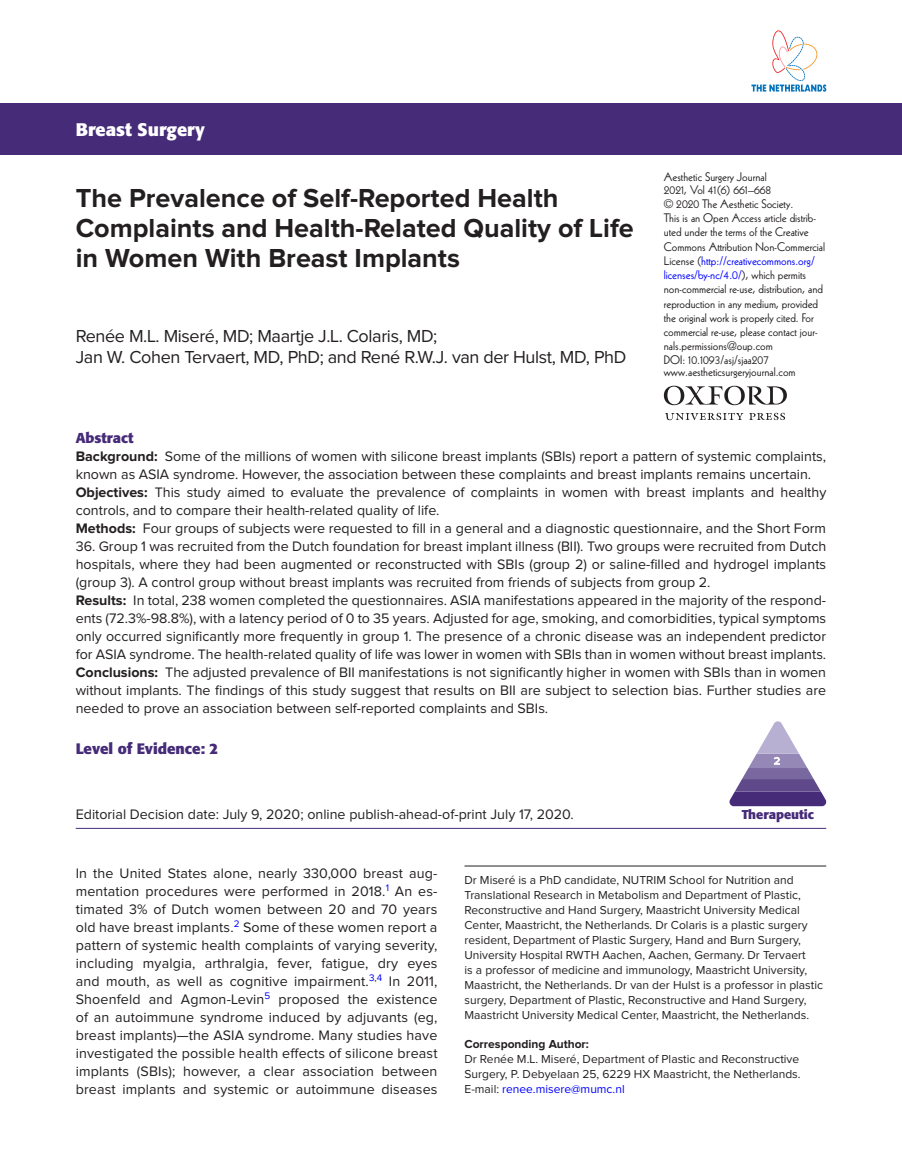
<style>
.page{position:relative;width:902px;height:1174px;background:#fff}
.page>*{position:absolute;margin:0;border:0;box-sizing:border-box;transform-origin:0 0}
.t1{font:700 27px/30px "Proxima Nova";color:#231f20}
.t2{font:18px/21px "Proxima Nova";letter-spacing:-.02em;color:#231f20}
.t3{font:700 18px "Formata";color:#fff}
.t4{font:700 15px "Formata";color:#462b79}
.t5{font:14.25px/18px "Proxima Nova";color:#231f20}
.t6{font:700 14.25px "Formata";color:#462b79}
.t7{font:700 12.75px "Formata";color:#462b79}
.t8{font:12px/15px "Proxima Nova";color:#231f20}
.t9{font:12px/14.2px "Kabel LT Std";color:#231f20}
.t10{font:700 12px "Proxima Nova";color:#231f20}
.s1{color:#00f}
.s2{font-weight:700}
</style>
<div class="page">
<div style="left:0;top:104px;width:901px;height:50px;background:#462b79"></div>
<svg style="left:663px;top:386px;width:123px;height:34px"></svg>
<hr style="left:464px;top:865px;width:362px;height:1px;background:#231f20">
<hr style="left:76px;top:828px;width:750px;height:1px;background:#462b79">
<svg style="left:729px;top:721px;width:97px;height:85px"></svg>
<img style="left:772px;top:30px;width:46px;height:51px">
<svg style="left:751px;top:84px;width:75px;height:8px"></svg>
<p class="t3" style="left:76px;top:118px;width:131px">Breast Surgery</p>
<h1 class="t1" style="left:76px;top:184px;width:559px">The Prevalence of Self-Reported Health<br>Complaints and Health-Related Quality of Life in Women With Breast Implants</h1>
<p class="t2" style="left:76px;top:327px;width:552px">Renée M.L. Miseré, MD; Maartje J.L. Colaris, MD;<br>Jan W. Cohen Tervaert, MD, PhD; and René R.W.J. van der Hulst, MD, PhD</p>
<p class="t9" style="left:663px;top:171px;width:109px;line-height:12.8px">Aesthetic Surgery Journal<br>2021, Vol 41(6) 661–668</p>
<p class="t9" style="left:663px;top:197px;width:163px">© 2020 The Aesthetic Society.<br>This is an Open Access article distrib&shy;uted under the terms of the Creative Commons Attribution Non-Commercial License (<span class="s1">http://creativecommons.org/ licenses/by-nc/4.0/</span>), which permits non-commercial re-use, distribution, and reproduction in any medium, provided the original work is properly cited. For commercial re-use, please contact jour&shy;nals.permissions@oup.com</p>
<p class="t9" style="left:663px;top:353px;width:133px;line-height:12.8px">DOI: 10.1093/asj/sjaa207 www.aestheticsurgeryjournal.com</p>
<p class="t6" style="left:76px;top:429px;width:59px">Abstract</p>
<p class="t5" style="left:76px;top:448px;width:752px"><span class="s2">Background:</span> Some of the millions of women with silicone breast implants (SBIs) report a pattern of systemic complaints, known as ASIA syndrome. However, the association between these complaints and breast implants remains uncertain.<br><span class="s2">Objectives:</span> This study aimed to evaluate the prevalence of complaints in women with breast implants and healthy controls, and to compare their health-related quality of life.<br><span class="s2">Methods:</span> Four groups of subjects were requested to fill in a general and a diagnostic questionnaire, and the Short Form</p>
<p class="t5" style="left:76px;top:538px;width:752px">36. Group 1 was recruited from the Dutch foundation for breast implant illness (BII). Two groups were recruited from Dutch hospitals, where they had been augmented or reconstructed with SBIs (group 2) or saline-filled and hydrogel implants (group 3). A control group without breast implants was recruited from friends of subjects from group 2.<br><span class="s2">Results:</span> In total, 238 women completed the questionnaires. ASIA manifestations appeared in the majority of the respond&shy;ents (72.3%-98.8%), with a latency period of 0 to 35 years. Adjusted for age, smoking, and comorbidities, typical symptoms only occurred significantly more frequently in group 1. The presence of a chronic disease was an independent predictor for ASIA syndrome. The health-related quality of life was lower in women with SBIs than in women without breast implants.<br><span class="s2">Conclusions:</span> The adjusted prevalence of BII manifestations is not significantly higher in women with SBIs than in women without implants. The findings of this study suggest that results on BII are subject to selection bias. Further studies are needed to prove an association between self-reported complaints and SBIs.</p>
<p class="t4" style="left:76px;top:739px;width:144px">Level of Evidence: 2</p>
<p class="t5" style="left:76px;top:806px;width:499px">Editorial Decision date: July 9, 2020; online publish-ahead-of-print July 17, 2020.</p>
<p class="t7" style="left:741px;top:807px;width:74px">Therapeutic</p>
<p class="t5" style="left:76px;top:864px;width:363px;text-align:justify">In the United States alone, nearly 330,000 breast aug&shy;mentation procedures were performed in 2018.<sup>1</sup> An es&shy;timated 3% of Dutch women between 20 and 70 years old have breast implants.<sup>2</sup> Some of these women report a pattern of systemic health complaints of varying severity, including myalgia, arthralgia, fever, fatigue, dry eyes and mouth, as well as cognitive impairment.<sup>3</sup><sup>,</sup><sup>4</sup> In 2011, Shoenfeld and Agmon-Levin<sup>5</sup> proposed the existence of an autoimmune syndrome induced by adjuvants (eg, breast implants)—the ASIA syndrome. Many studies have investigated the possible health effects of silicone breast implants (SBIs); however, a clear association between breast implants and systemic or autoimmune diseases</p>
<p class="t8" style="left:464px;top:873px;width:360px">Dr Miseré is a PhD candidate, NUTRIM School for Nutrition and Translational Research in Metabolism and Department of Plastic, Reconstructive and Hand Surgery, Maastricht University Medical Center, Maastricht, the Netherlands. Dr Colaris is a plastic surgery resident, Department of Plastic Surgery, Hand and Burn Surgery, University Hospital RWTH Aachen, Aachen, Germany. Dr Tervaert<br>is a professor of medicine and immunology, Maastricht University, Maastricht, the Netherlands. Dr van der Hulst is a professor in plastic surgery, Department of Plastic, Reconstructive and Hand Surgery, Maastricht University Medical Center, Maastricht, the Netherlands.</p>
<p class="t10" style="left:464px;top:1038px;width:126px">Corresponding Author:</p>
<p class="t8" style="left:464px;top:1052px;width:337px;text-align:justify">Dr Renée M.L. Miseré, Department of Plastic and Reconstructive Surgery, P. Debyelaan 25, 6229 HX Maastricht, the Netherlands.<br>E-mail: <span class="s1">renee.misere@mumc.nl</span></p>
</div>
